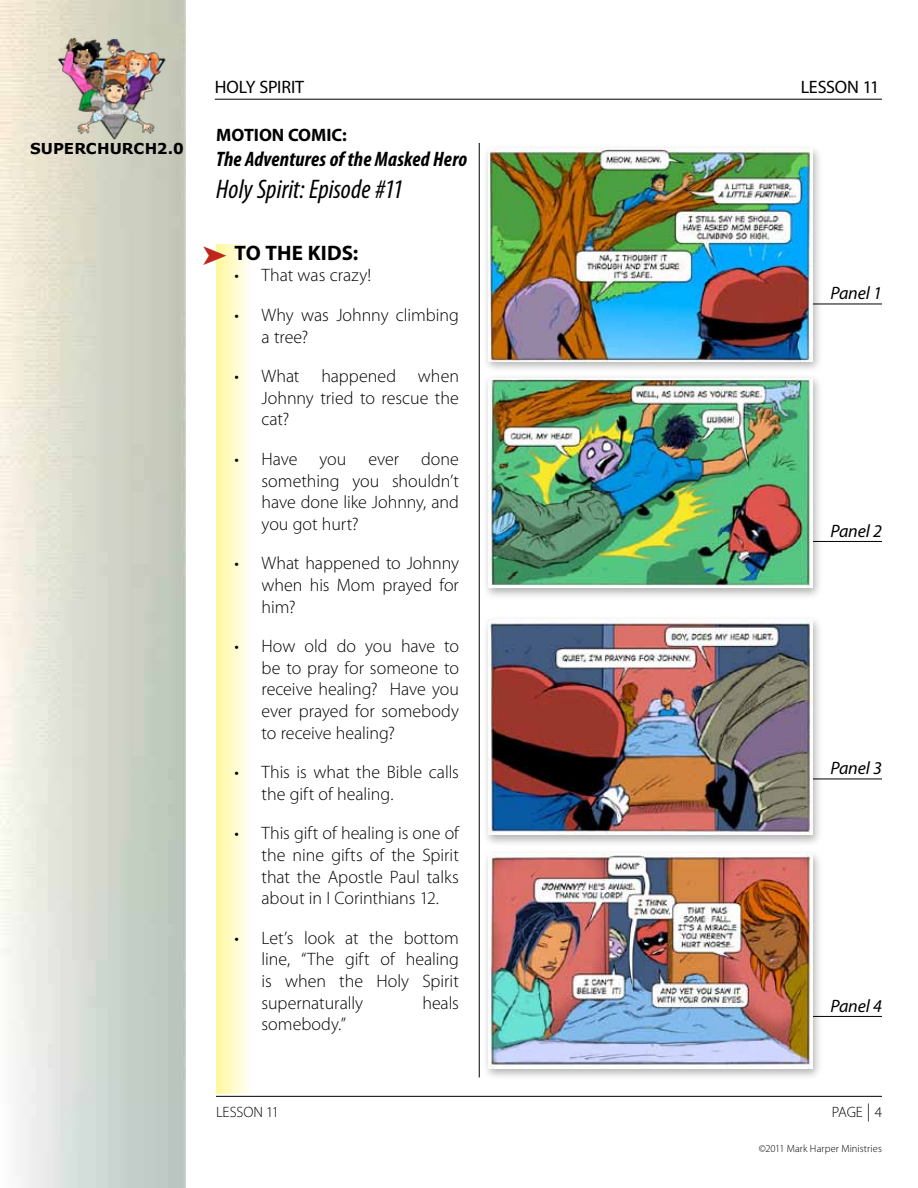
<style>
.page{position:relative;width:918px;height:1188px;background:#fff}
.page>*{position:absolute;margin:0;border:0;box-sizing:border-box;transform-origin:0 0}
.t1{font:italic condensed 27px "Myriad Pro";color:#000}
.t2{font:italic 700 condensed 21px "Myriad Pro";letter-spacing:.01em;color:#000}
.t3{font:700 21px "Myriad Pro";color:#000}
.t4{font:300 18px/21.6px "Myriad Pro";letter-spacing:-.005em;color:#000;text-align:justify}
.t5{font:italic 18px "Myriad Pro";letter-spacing:-.01em;color:#000}
.t6{font:18px "Myriad Pro";letter-spacing:-.01em;color:#000}
.t7{font:700 18px "Myriad Pro";color:#000}
.t8{font:300 15px "Myriad Pro";letter-spacing:-.005em;color:#000}
.t9{font:700 15px "Verdana";letter-spacing:.005em;color:#000}
.t10{font:300 10.5px "Myriad Pro";letter-spacing:.01em;color:#000}
.s1{color:#c1261b}
.s2{font-size:18px}
</style>
<div class="page">
<hr style="left:216px;top:1096px;width:666px;height:1px;background:#000">
<hr style="left:215px;top:99px;width:667px;height:1px;background:#000">
<img style="left:36px;top:36px;width:150px;height:104px">
<hr style="left:723px;top:304px;width:159px;height:1px;background:#000">
<hr style="left:723px;top:541px;width:159px;height:1px;background:#000">
<hr style="left:723px;top:779px;width:159px;height:1px;background:#000">
<hr style="left:723px;top:1016px;width:159px;height:1px;background:#000">
<hr style="left:479px;top:143px;width:1px;height:934px;background:#000">
<svg style="left:216px;top:244px;width:33px;height:850px"></svg>
<div style="left:482px;top:144px;width:341px;height:229px;background:#000;opacity:.3"></div>
<img style="left:488px;top:148px;width:324px;height:213px">
<div style="left:482px;top:374px;width:341px;height:226px;background:#000;opacity:.3"></div>
<img style="left:488px;top:378px;width:324px;height:210px">
<div style="left:482px;top:615px;width:341px;height:232px;background:#000;opacity:.3"></div>
<img style="left:488px;top:620px;width:324px;height:215px">
<div style="left:482px;top:850px;width:341px;height:231px;background:#000;opacity:.3"></div>
<img style="left:488px;top:854px;width:324px;height:214px">
<p class="t9" style="left:30px;top:139px;width:155px">SUPERCHURCH2.0</p>
<p class="t6" style="left:215px;top:76px;width:91px">HOLY SPIRIT</p>
<p class="t6" style="left:801px;top:76px;width:80px">LESSON 11</p>
<p class="t7" style="left:216px;top:123px;width:132px">MOTION COMIC:</p>
<p class="t2" style="left:216px;top:146px;width:253px">The Adventures of the Masked Hero</p>
<h1 class="t1" style="left:216px;top:173px;width:189px">Holy Spirit: Episode #11</h1>
<p class="t3" style="left:203px;top:239px;width:157px"><span class="s1">➤</span> TO THE KIDS:</p>
<p class="t4" style="left:235px;top:265px;width:138px">• That was crazy!</p>
<p class="t4" style="left:262px;top:304px;width:199px;text-indent:-27px">• Why was Johnny climbing a tree?</p>
<p class="t4" style="left:262px;top:365px;width:199px;text-indent:-27px">• What happened when Johnny tried to rescue the cat?</p>
<p class="t4" style="left:262px;top:448px;width:199px;text-indent:-27px">• Have you ever done something you shouldn’t have done like Johnny, and you got hurt?</p>
<p class="t4" style="left:262px;top:553px;width:199px;text-indent:-27px">• What happened to Johnny when his Mom prayed for him?</p>
<p class="t4" style="left:262px;top:635px;width:199px;text-indent:-27px">• How old do you have to be to pray for someone to receive healing? Have you ever prayed for somebody to receive healing?</p>
<p class="t4" style="left:262px;top:761px;width:199px;text-indent:-27px">• This is what the Bible calls the gift of healing.</p>
<p class="t4" style="left:262px;top:823px;width:199px;text-indent:-27px">• This gift of healing is one of the nine gifts of the Spirit that the Apostle Paul talks about in I Corinthians 12.</p>
<p class="t4" style="left:262px;top:927px;width:199px;text-indent:-27px">• Let’s look at the bottom line, “The gift of healing is when the Holy Spirit supernaturally</p>
<p class="t4" style="left:422px;top:992px;width:38px">heals</p>
<p class="t4" style="left:262px;top:1013px;width:86px">somebody.”</p>
<p class="t5" style="left:830px;top:282px;width:53px">Panel 1</p>
<p class="t5" style="left:830px;top:520px;width:53px">Panel 2</p>
<p class="t5" style="left:830px;top:757px;width:53px">Panel 3</p>
<p class="t5" style="left:830px;top:995px;width:53px">Panel 4</p>
<p class="t8" style="left:216px;top:1103px;width:65px">LESSON 11</p>
<p class="t8" style="left:832px;top:1103px;width:52px">PAGE <span class="s2">|</span> 4</p>
<p class="t10" style="left:759px;top:1142px;width:125px">©2011 Mark Harper Ministries</p>
</div>
